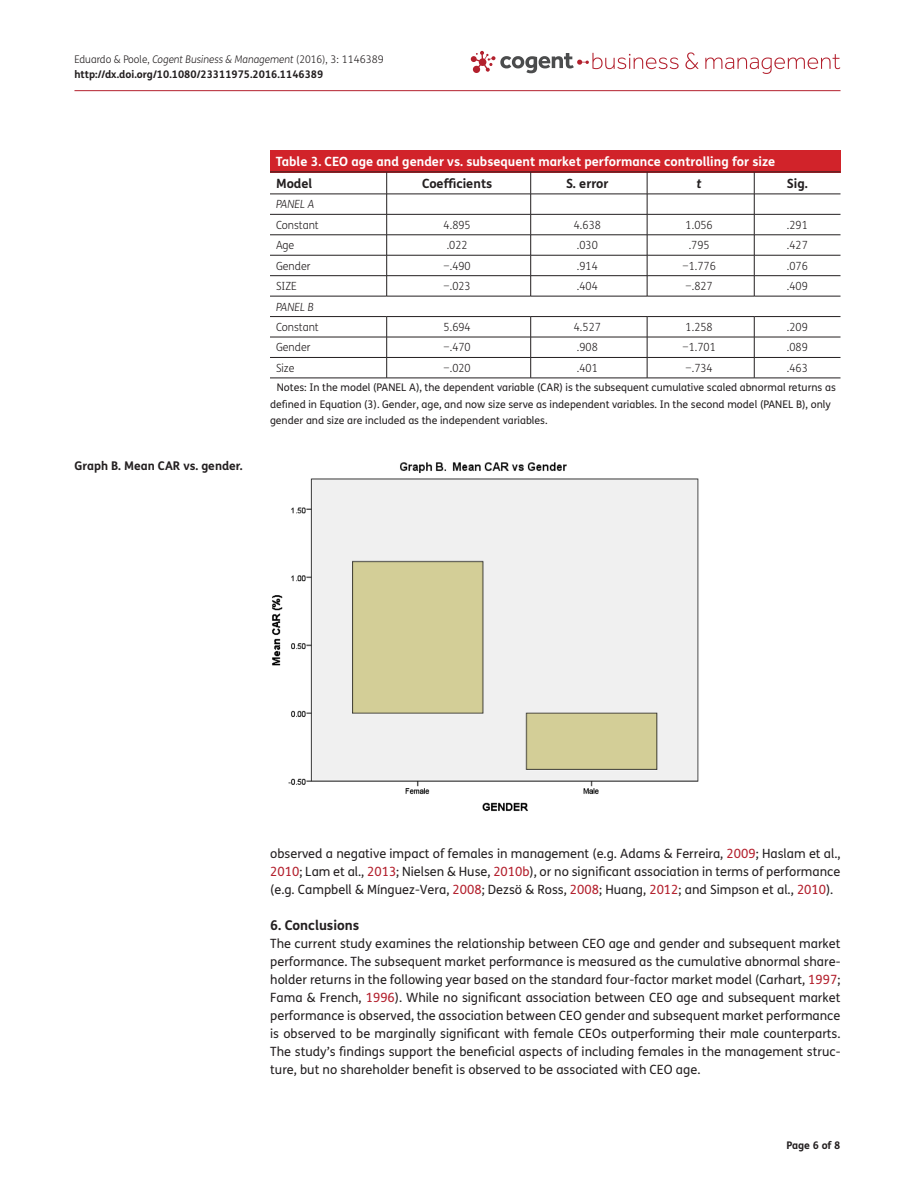
<style>
.page{position:relative;width:915px;height:1191px;background:#fff}
.page>*{position:absolute;margin:0;border:0;box-sizing:border-box;transform-origin:0 0}
.t1{font:700 13.5px "FS Me Pro";color:#231f20}
.t2{font:12.75px/18px "FS Me Pro";color:#231f20;text-align:justify}
.t3{font:700 12.75px "FS Me Pro";color:#fff}
.t4{font:700 12.75px "FS Me Pro";color:#231f20}
.t5{font:italic 700 12.75px "FS Me Pro";color:#231f20}
.t6{font:700 12px "FS Me Pro";color:#231f20}
.t7{font:300 11.25px "FS Me Pro";color:#231f20;scale:.95 1}
.t8{font:italic 300 11.25px "FS Me Pro";color:#231f20;scale:.95 1}
.t9{font:10.5px/16.5px "FS Me Pro";color:#231f20}
.t10{font:700 10.5px/15px "FS Me Pro";color:#231f20}
.s1{font-weight:300}
.s2{font-weight:300;font-style:italic}
.s3{color:#b3202d}
</style>
<div class="page">
<svg style="left:685px;top:52px;width:13px;height:17px"></svg>
<svg style="left:705px;top:54px;width:135px;height:20px"></svg>
<svg style="left:470px;top:51px;width:208px;height:22px"></svg>
<hr style="left:74px;top:90px;width:766px;height:1px;background:#b3202d">
<div style="left:270px;top:150px;width:570px;height:22px;background:#d1232a"></div>
<hr style="left:270px;top:172px;width:570px;height:1px;background:#231f20">
<hr style="left:270px;top:194px;width:116px;height:1px;background:#231f20">
<hr style="left:386px;top:194px;width:144px;height:1px;background:#231f20">
<hr style="left:530px;top:194px;width:117px;height:1px;background:#231f20">
<hr style="left:647px;top:194px;width:107px;height:1px;background:#231f20">
<hr style="left:754px;top:194px;width:86px;height:1px;background:#231f20">
<hr style="left:270px;top:214px;width:116px;height:1px;background:#231f20">
<hr style="left:386px;top:214px;width:144px;height:1px;background:#231f20">
<hr style="left:530px;top:214px;width:117px;height:1px;background:#231f20">
<hr style="left:647px;top:214px;width:107px;height:1px;background:#231f20">
<hr style="left:754px;top:214px;width:86px;height:1px;background:#231f20">
<hr style="left:270px;top:234px;width:116px;height:1px;background:#231f20">
<hr style="left:386px;top:234px;width:144px;height:1px;background:#231f20">
<hr style="left:530px;top:234px;width:117px;height:1px;background:#231f20">
<hr style="left:647px;top:234px;width:107px;height:1px;background:#231f20">
<hr style="left:754px;top:234px;width:86px;height:1px;background:#231f20">
<hr style="left:270px;top:255px;width:116px;height:1px;background:#231f20">
<hr style="left:386px;top:255px;width:144px;height:1px;background:#231f20">
<hr style="left:530px;top:255px;width:117px;height:1px;background:#231f20">
<hr style="left:647px;top:255px;width:107px;height:1px;background:#231f20">
<hr style="left:754px;top:255px;width:86px;height:1px;background:#231f20">
<hr style="left:270px;top:275px;width:116px;height:1px;background:#231f20">
<hr style="left:386px;top:275px;width:144px;height:1px;background:#231f20">
<svg style="left:386px;top:172px;width:1px;height:124px"></svg>
<hr style="left:530px;top:275px;width:117px;height:1px;background:#231f20">
<svg style="left:530px;top:172px;width:1px;height:124px"></svg>
<hr style="left:647px;top:275px;width:107px;height:1px;background:#231f20">
<svg style="left:646px;top:172px;width:1px;height:124px"></svg>
<hr style="left:754px;top:275px;width:86px;height:1px;background:#231f20">
<svg style="left:753px;top:172px;width:1px;height:124px"></svg>
<hr style="left:270px;top:296px;width:116px;height:1px;background:#231f20">
<hr style="left:386px;top:296px;width:144px;height:1px;background:#231f20">
<hr style="left:530px;top:296px;width:117px;height:1px;background:#231f20">
<hr style="left:647px;top:296px;width:107px;height:1px;background:#231f20">
<hr style="left:754px;top:296px;width:86px;height:1px;background:#231f20">
<hr style="left:270px;top:316px;width:116px;height:1px;background:#231f20">
<hr style="left:386px;top:316px;width:144px;height:1px;background:#231f20">
<hr style="left:530px;top:316px;width:117px;height:1px;background:#231f20">
<hr style="left:647px;top:316px;width:107px;height:1px;background:#231f20">
<hr style="left:754px;top:316px;width:86px;height:1px;background:#231f20">
<hr style="left:270px;top:337px;width:116px;height:1px;background:#231f20">
<hr style="left:386px;top:337px;width:144px;height:1px;background:#231f20">
<hr style="left:530px;top:337px;width:117px;height:1px;background:#231f20">
<hr style="left:647px;top:337px;width:107px;height:1px;background:#231f20">
<hr style="left:754px;top:337px;width:86px;height:1px;background:#231f20">
<hr style="left:270px;top:357px;width:116px;height:1px;background:#231f20">
<hr style="left:270px;top:378px;width:116px;height:1px;background:#231f20">
<hr style="left:386px;top:357px;width:144px;height:1px;background:#231f20">
<svg style="left:386px;top:317px;width:1px;height:61px"></svg>
<hr style="left:386px;top:378px;width:144px;height:1px;background:#231f20">
<hr style="left:530px;top:357px;width:117px;height:1px;background:#231f20">
<svg style="left:530px;top:317px;width:1px;height:61px"></svg>
<hr style="left:530px;top:378px;width:117px;height:1px;background:#231f20">
<hr style="left:647px;top:357px;width:107px;height:1px;background:#231f20">
<svg style="left:646px;top:317px;width:1px;height:61px"></svg>
<hr style="left:647px;top:378px;width:107px;height:1px;background:#231f20">
<hr style="left:754px;top:357px;width:86px;height:1px;background:#231f20">
<svg style="left:753px;top:317px;width:1px;height:61px"></svg>
<hr style="left:754px;top:378px;width:86px;height:1px;background:#231f20">
<img style="left:272px;top:462px;width:427px;height:349px">
<p class="t10" style="left:74px;top:51px;width:311px"><span class="s1">Eduardo &amp; Poole,</span> <span class="s2">Cogent Business &amp; Management</span> <span class="s1">(2016), 3: 1146389 </span>http://dx.doi.org/10.1080/23311975.2016.1146389</p>
<p class="t3" style="left:276px;top:151px;width:500px">Table 3. CEO age and gender vs. subsequent market performance controlling for size</p>
<p class="t4" style="left:276px;top:173px;width:38px">Model</p>
<p class="t4" style="left:422px;top:173px;width:72px">Coefficients</p>
<p class="t4" style="left:566px;top:173px;width:44px">S. error</p>
<p class="t5" style="left:696px;top:173px;width:7px">t</p>
<p class="t4" style="left:786px;top:173px;width:23px">Sig.</p>
<p class="t8" style="left:276px;top:197px;width:42px">PANEL A</p>
<p class="t7" style="left:276px;top:217px;width:47px">Constant</p>
<p class="t7" style="left:443px;top:217px;width:30px">4.895</p>
<p class="t7" style="left:573px;top:217px;width:30px">4.638</p>
<p class="t7" style="left:685px;top:217px;width:30px">1.056</p>
<p class="t7" style="left:786px;top:217px;width:24px">.291</p>
<p class="t7" style="left:276px;top:238px;width:21px">Age</p>
<p class="t7" style="left:446px;top:238px;width:24px">.022</p>
<p class="t7" style="left:576px;top:238px;width:24px">.030</p>
<p class="t7" style="left:688px;top:238px;width:24px">.795</p>
<p class="t7" style="left:786px;top:238px;width:24px">.427</p>
<p class="t7" style="left:276px;top:258px;width:38px">Gender</p>
<p class="t7" style="left:443px;top:258px;width:30px">−.490</p>
<p class="t7" style="left:576px;top:258px;width:24px">.914</p>
<p class="t7" style="left:682px;top:258px;width:36px">−1.776</p>
<p class="t7" style="left:786px;top:258px;width:24px">.076</p>
<p class="t7" style="left:276px;top:278px;width:23px">SIZE</p>
<p class="t7" style="left:443px;top:278px;width:30px">−.023</p>
<p class="t7" style="left:576px;top:278px;width:24px">.404</p>
<p class="t7" style="left:685px;top:278px;width:30px">−.827</p>
<p class="t7" style="left:786px;top:278px;width:24px">.409</p>
<p class="t8" style="left:276px;top:299px;width:41px">PANEL B</p>
<p class="t7" style="left:276px;top:319px;width:47px">Constant</p>
<p class="t7" style="left:443px;top:319px;width:30px">5.694</p>
<p class="t7" style="left:573px;top:319px;width:30px">4.527</p>
<p class="t7" style="left:685px;top:319px;width:30px">1.258</p>
<p class="t7" style="left:786px;top:319px;width:24px">.209</p>
<p class="t7" style="left:276px;top:340px;width:38px">Gender</p>
<p class="t7" style="left:443px;top:340px;width:30px">−.470</p>
<p class="t7" style="left:576px;top:340px;width:24px">.908</p>
<p class="t7" style="left:682px;top:340px;width:36px">−1.701</p>
<p class="t7" style="left:786px;top:340px;width:24px">.089</p>
<p class="t7" style="left:276px;top:360px;width:21px">Size</p>
<p class="t7" style="left:443px;top:360px;width:30px">−.020</p>
<p class="t7" style="left:576px;top:360px;width:24px">.401</p>
<p class="t7" style="left:685px;top:360px;width:30px">−.734</p>
<p class="t7" style="left:786px;top:360px;width:24px">.463</p>
<p class="t6" style="left:74px;top:456px;width:170px">Graph B. Mean CAR vs. gender.</p>
<p class="t9" style="left:270px;top:379px;width:567px;text-indent:7px">Notes: In the model (PANEL A), the dependent variable (CAR) is the subsequent cumulative scaled abnormal returns as defined in Equation (3). Gender, age, and now size serve as independent variables. In the second model (PANEL B), only gender and size are included as the independent variables.</p>
<p class="t2" style="left:270px;top:844px;width:571px">observed a negative impact of females in management (e.g. Adams &amp; Ferreira, <span class="s3">2009</span>; Haslam et al., <span class="s3">2010</span>; Lam et al., <span class="s3">2013</span>; Nielsen &amp; Huse, <span class="s3">2010b</span>), or no significant association in terms of performance (e.g. Campbell &amp; Mínguez-Vera, <span class="s3">2008</span>; Dezsö &amp; Ross, <span class="s3">2008</span>; Huang, <span class="s3">2012</span>; and Simpson et al., <span class="s3">2010</span>).</p>
<p class="t1" style="left:270px;top:914px;width:91px">6. Conclusions</p>
<p class="t2" style="left:270px;top:934px;width:571px">The current study examines the relationship between CEO age and gender and subsequent market performance. The subsequent market performance is measured as the cumulative abnormal share&shy;holder returns in the following year based on the standard four-factor market model (Carhart, <span class="s3">1997</span>; Fama &amp; French, <span class="s3">1996</span>). While no significant association between CEO age and subsequent market performance is observed, the association between CEO gender and subsequent market performance is observed to be marginally significant with female CEOs outperforming their male counterparts.<br>The study’s findings support the beneficial aspects of including females in the management struc&shy;ture, but no shareholder benefit is observed to be associated with CEO age.</p>
<p class="t10" style="left:786px;top:1137px;width:56px">Page 6 of 8</p>
</div>
